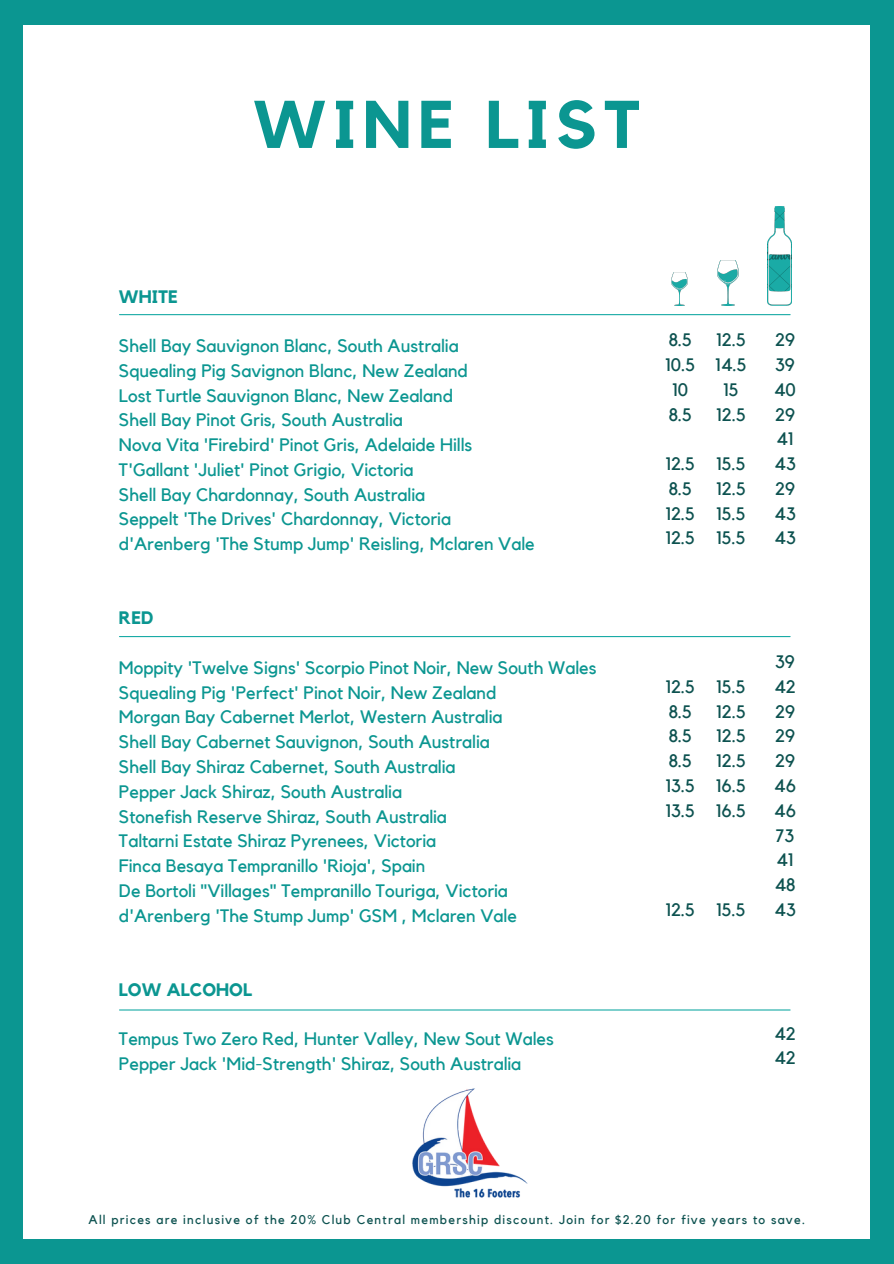
<style>
.page{position:relative;width:894px;height:1264px;background:#fff}
.page>*{position:absolute;margin:0;border:0;box-sizing:border-box;transform-origin:0 0}
.t1{font:700 66.6px "Kollektif";letter-spacing:.1em;color:#0b9691}
.t2{font:18px/24.8px "Kollektif";color:#0b9691}
.t3{font:18px/24.8px "Kollektif";color:#0d5250}
.t4{font:700 18px "Kollektif";color:#0b9691}
.t5{font:12.6px "Kollektif";letter-spacing:.1em;color:#0d5250}
</style>
<div class="page">
<div style="left:0;top:0;width:893px;height:1263px;background:#0b9691"></div>
<div style="left:23px;top:25px;width:846px;height:1213px;background:#fff"></div>
<hr style="left:119px;top:314px;width:670px;height:1px;background:#1aaba6">
<img style="left:671px;top:272px;width:16px;height:34px">
<img style="left:717px;top:261px;width:21px;height:45px">
<img style="left:767px;top:207px;width:24px;height:99px">
<img style="left:412px;top:1088px;width:116px;height:110px">
<hr style="left:119px;top:1009px;width:670px;height:1px;background:#1aaba6">
<hr style="left:119px;top:636px;width:670px;height:1px;background:#1aaba6">
<h4 class="t1" style="left:253px;top:94px;width:389px">WINE LIST</h4>
<p class="t4" style="left:119px;top:288px;width:60px">WHITE</p>
<h1 class="t2" style="left:119px;top:334px;width:417px">Shell Bay Sauvignon Blanc, South Australia Squealing Pig Savignon Blanc, New Zealand<br>Lost Turtle Sauvignon Blanc, New Zealand<br>Shell Bay Pinot Gris, South Australia<br>Nova Vita 'Firebird' Pinot Gris, Adelaide Hills T'Gallant 'Juliet' Pinot Grigio, Victoria<br>Shell Bay Chardonnay, South Australia<br>Seppelt 'The Drives' Chardonnay, Victoria d'Arenberg 'The Stump Jump' Reisling, Mclaren Vale</h1>
<p class="t4" style="left:119px;top:610px;width:36px">RED</p>
<p class="t2" style="left:119px;top:656px;width:479px">Moppity 'Twelve Signs' Scorpio Pinot Noir, New South Wales Squealing Pig 'Perfect' Pinot Noir, New Zealand<br>Morgan Bay Cabernet Merlot, Western Australia<br>Shell Bay Cabernet Sauvignon, South Australia<br>Shell Bay Shiraz Cabernet, South Australia<br>Pepper Jack Shiraz, South Australia<br>Stonefish Reserve Shiraz, South Australia<br>Taltarni Estate Shiraz Pyrenees, Victoria<br>Finca Besaya Tempranillo 'Rioja', Spain<br>De Bortoli "Villages" Tempranillo Touriga, Victoria d'Arenberg 'The Stump Jump' GSM , Mclaren Vale</p>
<p class="t4" style="left:119px;top:981px;width:134px">LOW ALCOHOL</p>
<h2 class="t2" style="left:119px;top:1027px;width:436px">Tempus Two Zero Red, Hunter Valley, New Sout Wales<br>Pepper Jack 'Mid-Strength' Shiraz, South Australia</h2>
<h2 class="t3" style="left:665px;top:328px;width:31px;text-align:center">8.5<br>10.5<br>10<br>8.5</h2>
<h4 class="t3" style="left:665px;top:452px;width:31px">12.5<br>8.5<br>12.5<br>12.5</h4>
<h4 class="t3" style="left:715px;top:328px;width:32px;text-align:center">12.5<br>14.5<br>15<br>12.5</h4>
<h4 class="t3" style="left:716px;top:452px;width:31px">15.5<br>12.5</h4>
<h3 class="t3" style="left:716px;top:501px;width:31px">15.5</h3>
<h3 class="t3" style="left:716px;top:526px;width:31px">15.5</h3>
<h3 class="t3" style="left:773px;top:328px;width:23px">29<br>39<br>40<br>29<br>41<br>43<br>29<br>43<br>43</h3>
<h4 class="t3" style="left:665px;top:675px;width:31px">12.5<br>8.5</h4>
<h2 class="t3" style="left:665px;top:724px;width:31px">8.5<br>8.5<br>13.5<br>13.5</h2>
<h3 class="t3" style="left:716px;top:675px;width:31px;text-align:justify">15.5<br>12.5<br>12.5</h3>
<h3 class="t3" style="left:716px;top:749px;width:31px;text-align:justify">12.5<br>16.5<br>16.5</h3>
<h2 class="t3" style="left:665px;top:897px;width:31px">12.5</h2>
<h3 class="t3" style="left:716px;top:897px;width:31px">15.5</h3>
<p class="t3" style="left:774px;top:650px;width:23px">39<br>42<br>29<br>29<br>29<br>46<br>46<br>73<br>41<br>48<br>43</p>
<h3 class="t3" style="left:774px;top:1021px;width:23px">42<br>42</h3>
<h3 class="t5" style="left:88px;top:1213px;width:717px">All prices are inclusive of the 20% Club Central membership discount. Join for $2.20 for five years to save.</h3>
</div>
